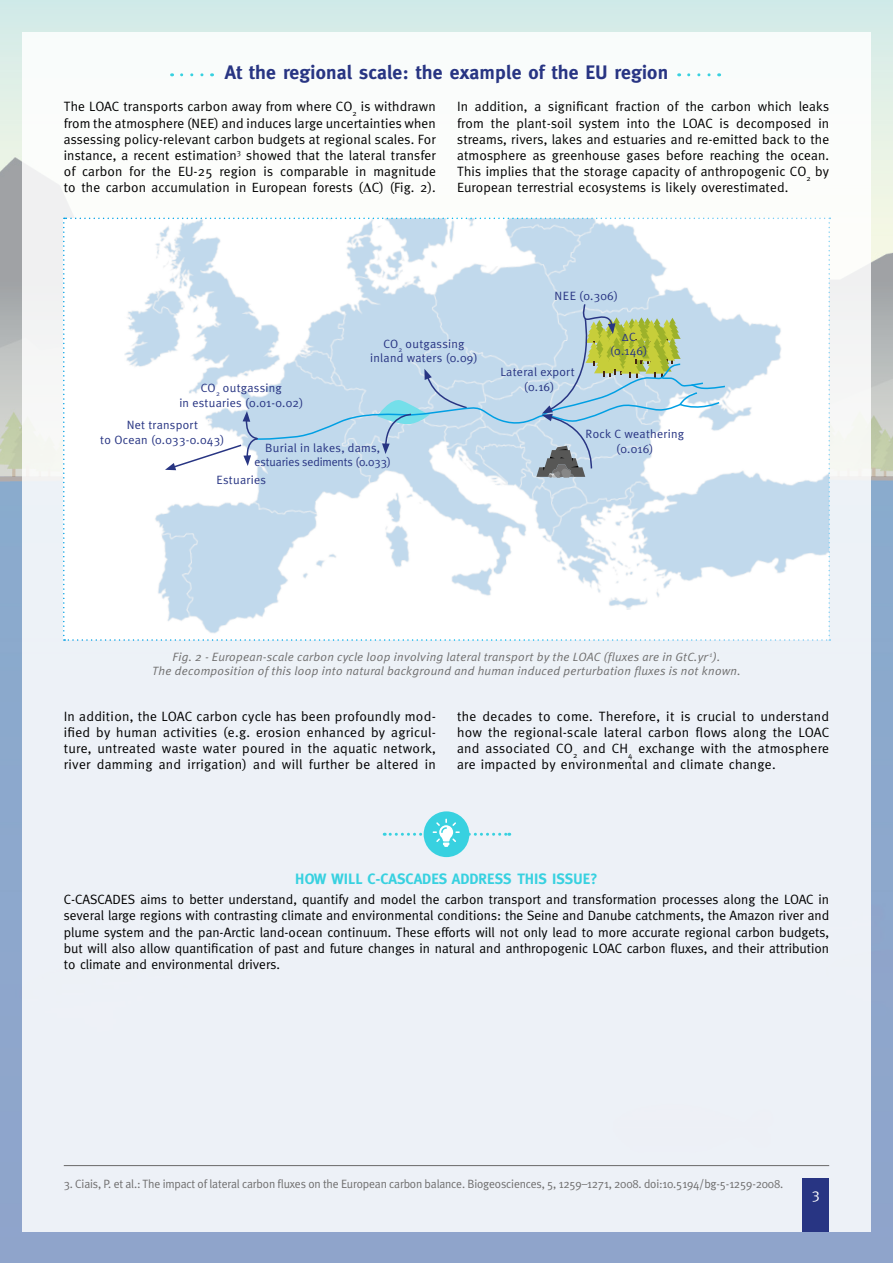
<style>
.page{position:relative;width:893px;height:1263px;background:#fff}
.page>*{position:absolute;margin:0;border:0;box-sizing:border-box;transform-origin:0 0}
.t1{font:700 19.5px "Meta";letter-spacing:.01em;color:#283583}
.t2{font:700 15px "Meta";color:#38d1e0}
.t3{font:15px "Meta Plus Normal";color:#fff}
.t4{font:13.5px/16.2px "Meta";letter-spacing:.01em;color:#000;text-align:justify}
.t5{font:italic 12px/14.4px "Meta Plus Normal";letter-spacing:.02em;color:#706f6f;text-align:center}
.t6{font:12px/14.4px "Meta Plus Normal";letter-spacing:.02em;color:#283583;text-align:center}
.t7{font:12px "Meta Plus Normal";letter-spacing:-.015em;color:#706f6f}
.t8{font:12px/14.4px "Meta Plus Normal";letter-spacing:-.01em;color:#283583;text-align:center}
</style>
<div class="page">
<img style="left:0;top:0;width:893px;height:1263px">
<div style="left:22px;top:32px;width:849px;height:1199px;background:linear-gradient(to right,#f0f4f8,#f0f4f8)"></div>
<div style="left:803px;top:1178px;width:26px;height:53px;background:#283583"></div>
<svg style="left:182px;top:73px;width:31px;height:3px"></svg>
<svg style="left:689px;top:73px;width:31px;height:3px"></svg>
<hr style="left:64px;top:1165px;width:765px;height:1px;background:#706f6f">
<div style="left:424px;top:811px;width:45px;height:46px;background:#38d1e0;border-radius:50%"></div>
<svg style="left:384px;top:819px;width:126px;height:28px"></svg>
<svg style="left:63px;top:218px;width:767px;height:423px"></svg>
<p class="t1" style="left:225px;top:61px;width:445px">At the regional scale: the example of the EU region</p>
<p class="t4" style="left:64px;top:98px;width:374px">The LOAC transports carbon away from where CO<sub>2</sub> is withdrawn from the atmosphere (NEE) and induces large uncertainties when assessing policy-relevant carbon budgets at regional scales. For instance, a recent estimation<sup>3</sup> showed that the lateral transfer of carbon for the EU-25 region is comparable in magnitude to the carbon accumulation in European forests (∆C) (Fig. 2).</p>
<p class="t4" style="left:457px;top:98px;width:374px">In addition, a significant fraction of the carbon which leaks from the plant-soil system into the LOAC is decomposed in streams, rivers, lakes and estuaries and re-emitted back to the atmosphere as greenhouse gases before reaching the ocean.<br>This implies that the storage capacity of anthropogenic CO<sub>2</sub> by European terrestrial ecosystems is likely overestimated.</p>
<p class="t6" style="left:370px;top:336px;width:109px">CO<sub>2</sub> outgassing inland waters (0.09)</p>
<p class="t6" style="left:179px;top:381px;width:125px">CO<sub>2</sub> outgassing<br>in estuaries (0.01-0.02)</p>
<p class="t8" style="left:255px;top:441px;width:138px">Burial in lakes, dams, estuaries sediments (0.033)</p>
<p class="t6" style="left:100px;top:418px;width:126px">Net transport<br>to Ocean (0.033-0.043)</p>
<p class="t6" style="left:217px;top:473px;width:51px">Estuaries</p>
<p class="t6" style="left:554px;top:288px;width:65px">NEE (0.306)</p>
<p class="t6" style="left:500px;top:365px;width:76px">Lateral export (0.16)</p>
<p class="t6" style="left:621px;top:329px;width:16px">∆C</p>
<p class="t6" style="left:610px;top:343px;width:39px">(0.146)</p>
<p class="t6" style="left:586px;top:427px;width:100px">Rock C weathering (0.016)</p>
<p class="t5" style="left:152px;top:649px;width:590px">Fig. 2 - European-scale carbon cycle loop involving lateral transport by the LOAC (fluxes are in GtC.yr<sup>-1</sup>).<br>The decomposition of this loop into natural background and human induced perturbation fluxes is not known.</p>
<p class="t4" style="left:64px;top:708px;width:374px">In addition, the LOAC carbon cycle has been profoundly mod&shy;ified by human activities (e.g. erosion enhanced by agricul&shy;ture, untreated waste water poured in the aquatic network, river damming and irrigation) and will further be altered in</p>
<p class="t4" style="left:457px;top:708px;width:374px">the decades to come. Therefore, it is crucial to understand how the regional-scale lateral carbon flows along the LOAC and associated CO<sub>2</sub> and CH<sub>4</sub> exchange with the atmosphere are impacted by environmental and climate change.</p>
<p class="t2" style="left:295px;top:870px;width:304px">HOW WILL C-CASCADES ADDRESS THIS ISSUE?</p>
<p class="t4" style="left:64px;top:891px;width:767px">C-CASCADES aims to better understand, quantify and model the carbon transport and transformation processes along the LOAC in several large regions with contrasting climate and environmental conditions: the Seine and Danube catchments, the Amazon river and plume system and the pan-Arctic land-ocean continuum. These efforts will not only lead to more accurate regional carbon budgets, but will also allow quantification of past and future changes in natural and anthropogenic LOAC carbon fluxes, and their attribution to climate and environmental drivers.</p>
<p class="t7" style="left:64px;top:1177px;width:721px">3. Ciais, P. et al.: The impact of lateral carbon fluxes on the European carbon balance. Biogeosciences, 5, 1259–1271, 2008. doi:10.5194/bg-5-1259-2008.</p>
<p class="t3" style="left:812px;top:1185px;width:10px">3</p>
</div>
